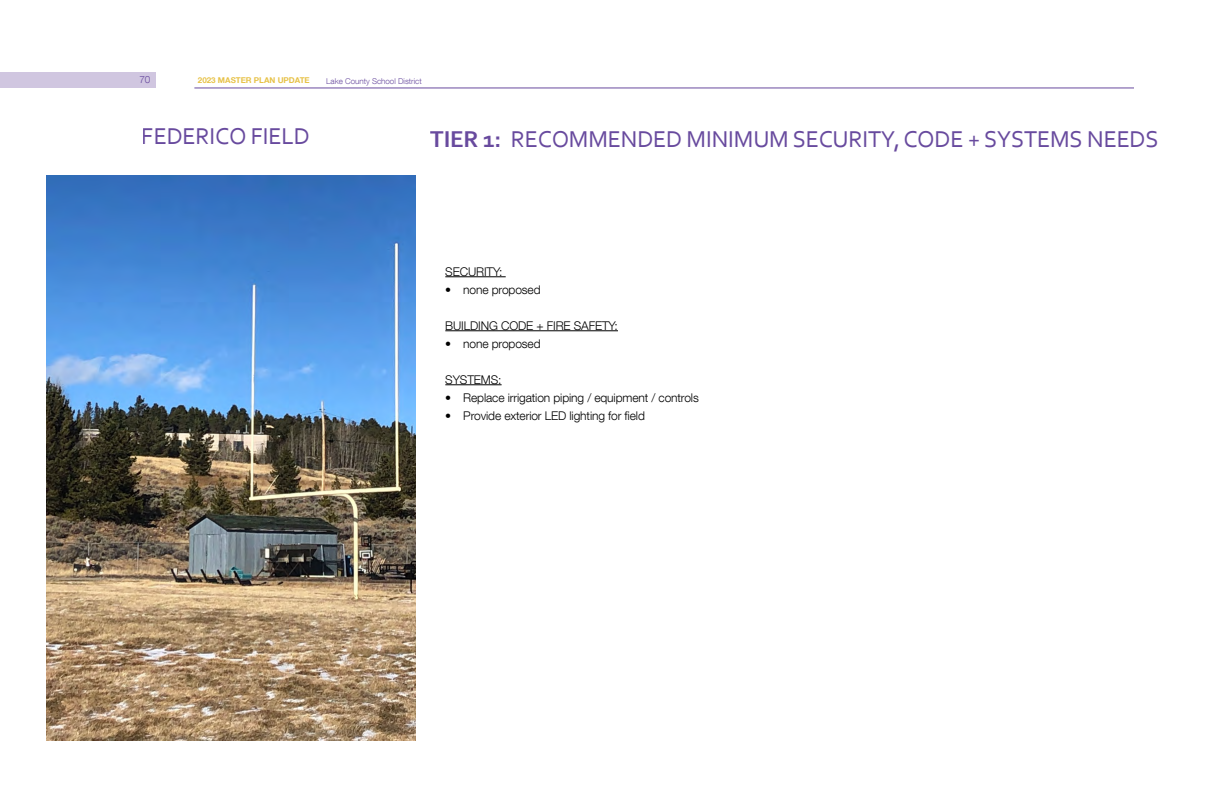
<style>
.page{position:relative;width:1224px;height:792px;background:#fff}
.page>*{position:absolute;margin:0;border:0;box-sizing:border-box;transform-origin:0 0}
.t1{font:24px "Corbel";letter-spacing:-.01em;color:#684a9e}
.t2{font:300 12px "Helvetica Neue LT Com";letter-spacing:-.01em;color:#000}
.t3{font:300 10px "Helvetica Neue LT Com";color:#684a9e}
.t4{font:300 8px "Helvetica Neue LT Com";color:#684a9e}
.t5{font:700 8px "Helvetica Neue LT Com";color:#e7c248}
.s1{font-weight:700}
</style>
<div class="page">
<div style="left:0;top:72px;width:156px;height:16px;background:#d0c6e0"></div>
<hr style="left:194px;top:87px;width:940px;height:1px;background:#684a9e">
<img style="left:47px;top:176px;width:369px;height:564px">
<hr style="left:445px;top:276px;width:61px;height:1px;background:#000">
<hr style="left:445px;top:330px;width:173px;height:1px;background:#000">
<hr style="left:445px;top:384px;width:57px;height:1px;background:#000">
<p class="t3" style="left:139px;top:74px;width:13px">70</p>
<p class="t5" style="left:198px;top:75px;width:113px">2023 MASTER PLAN UPDATE</p>
<p class="t4" style="left:326px;top:76px;width:97px">Lake County School District</p>
<h1 class="t1" style="left:142px;top:121px;width:169px">FEDERICO FIELD</h1>
<h1 class="t1" style="left:430px;top:124px;width:730px"><span class="s1">TIER 1:</span> RECOMMENDED MINIMUM SECURITY, CODE + SYSTEMS NEEDS</h1>
<p class="t2" style="left:445px;top:264px;width:59px">SECURITY:</p>
<p class="t2" style="left:445px;top:282px;width:97px">• none proposed</p>
<p class="t2" style="left:445px;top:318px;width:174px">BUILDING CODE + FIRE SAFETY:</p>
<p class="t2" style="left:445px;top:336px;width:97px">• none proposed</p>
<p class="t2" style="left:445px;top:372px;width:58px">SYSTEMS:</p>
<p class="t2" style="left:445px;top:390px;width:255px">• Replace irrigation piping / equipment / controls</p>
<p class="t2" style="left:445px;top:408px;width:201px">• Provide exterior LED lighting for field</p>
</div>
